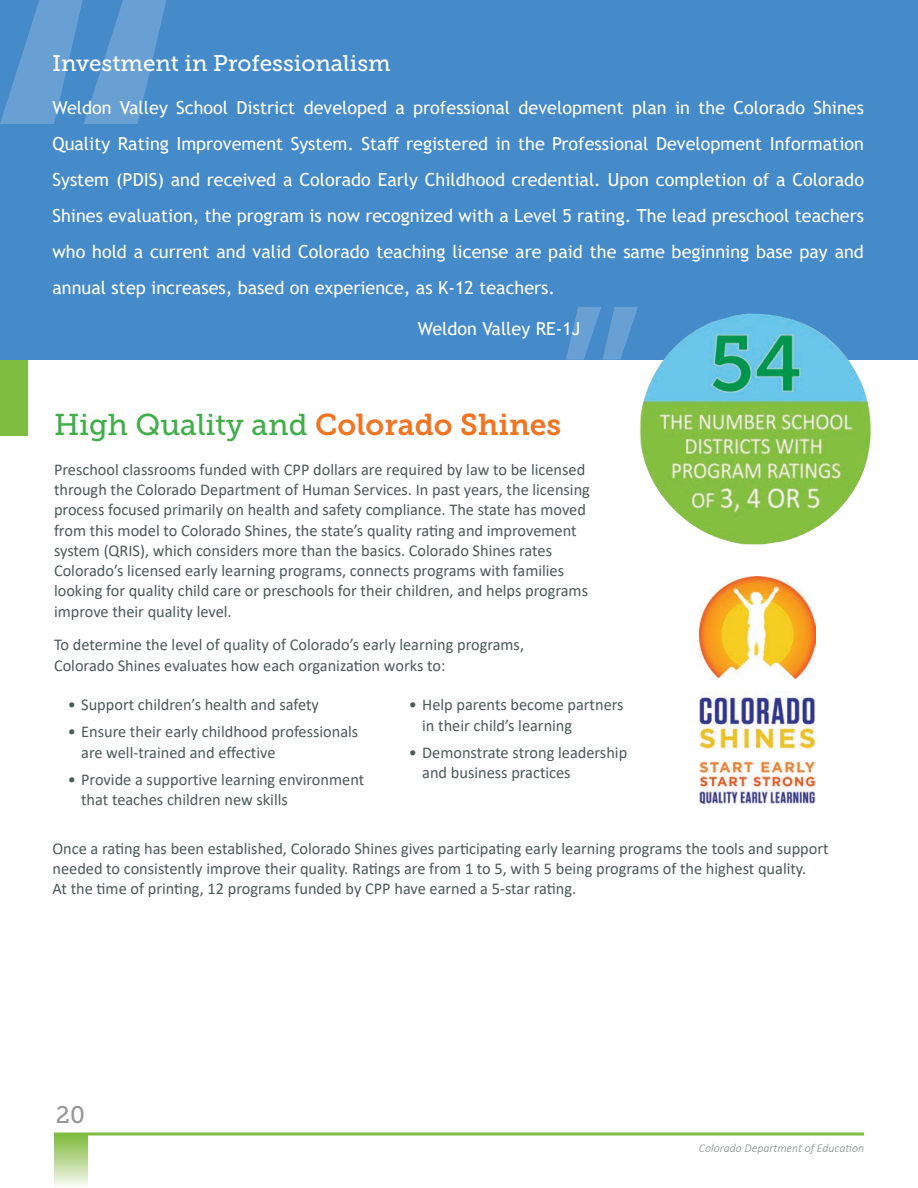
<style>
.page{position:relative;width:918px;height:1188px;background:#fff}
.page>*{position:absolute;margin:0;border:0;box-sizing:border-box;transform-origin:0 0}
.Heading_1{font:30px "Museo Slab 500";color:#40ae49}
.t1{font:24px "Museo Slab 500";color:#969798}
.Quote_head{font:22.5px "Museo Slab 500";color:#fff}
.Quote_body{font:18px/36px "Trebuchet MS";color:#fff;text-align:justify}
.Quote_attribution{font:18px "Trebuchet MS";color:#fff}
.Body_1{font:16.5px/20.2px "Calibri";color:#4d5858}
.Body_1_bullet{font:16.5px/20.2px "Calibri";color:#4d5858}
.t2{font:italic 300 12px "Calibri";color:#858889}
.s1{font-family:"Museo Slab 700";color:#f07522}
</style>
<div class="page">
<div style="left:54px;top:1135px;width:33px;height:53px;background:linear-gradient(to bottom,#80bb3d,#f9f9f6)"></div>
<svg style="left:54px;top:1132px;width:810px;height:4px;background:#9dcc6f"></svg>
<div style="left:0;top:360px;width:28px;height:76px;background:#7fbd41"></div>
<div style="left:0;top:0;width:918px;height:360px;background:#458ac9"></div>
<svg style="left:0;top:0;width:166px;height:124px"></svg>
<svg style="left:566px;top:307px;width:72px;height:53px"></svg>
<img style="left:640px;top:314px;width:231px;height:230px">
<img style="left:699px;top:576px;width:116px;height:228px">
<p class="Quote_head" style="left:52px;top:51px;width:340px">Investment in Professionalism</p>
<p class="Quote_body" style="left:52px;top:89px;width:813px">Weldon Valley School District developed a professional development plan in the Colorado Shines Quality Rating Improvement System. Staff registered in the Professional Development Information System (PDIS) and received a Colorado Early Childhood credential. Upon completion of a Colorado Shines evaluation, the program is now recognized with a Level 5 rating. The lead preschool teachers who hold a current and valid Colorado teaching license are paid the same beginning base pay and annual step increases, based on experience, as K-12 teachers.</p>
<p class="Quote_attribution" style="left:418px;top:318px;width:164px">Weldon Valley RE-1J</p>
<p class="Heading_1" style="left:54px;top:408px;width:509px">High Quality and <span class="s1">Colorado Shines</span></p>
<p class="Body_1" style="left:54px;top:459px;width:538px">Preschool classrooms funded with CPP dollars are required by law to be licensed through the Colorado Department of Human Services. In past years, the licensing process focused primarily on health and safety compliance. The state has moved from this model to Colorado Shines, the state’s quality rating and improvement system (QRIS), which considers more than the basics. Colorado Shines rates Colorado’s licensed early learning programs, connects programs with families looking for quality child care or preschools for their children, and helps programs improve their quality level.</p>
<p class="Body_1" style="left:54px;top:634px;width:472px">To determine the level of quality of Colorado’s early learning programs,<br>Colorado Shines evaluates how each organization works to:</p>
<p class="Body_1_bullet" style="left:68px;top:694px;width:253px">• Support children’s health and safety</p>
<p class="Body_1_bullet" style="left:81px;top:721px;width:279px;text-indent:-14px">• Ensure their early childhood professionals are well-trained and effective</p>
<p class="Body_1_bullet" style="left:81px;top:769px;width:285px;text-indent:-14px">• Provide a supportive learning environment that teaches children new skills</p>
<p class="Body_1_bullet" style="left:422px;top:694px;width:203px;text-indent:-14px">• Help parents become partners in their child’s learning</p>
<p class="Body_1_bullet" style="left:422px;top:742px;width:207px;text-indent:-13px">• Demonstrate strong leadership and business practices</p>
<p class="Body_1" style="left:52px;top:838px;width:778px">Once a rating has been established, Colorado Shines gives participating early learning programs the tools and support needed to consistently improve their quality. Ratings are from 1 to 5, with 5 being programs of the highest quality.<br>At the time of printing, 12 programs funded by CPP have earned a 5-star rating.</p>
<p class="t1" style="left:56px;top:1101px;width:30px">20</p>
<p class="t2" style="left:699px;top:1141px;width:167px">Colorado Department of Education</p>
</div>
